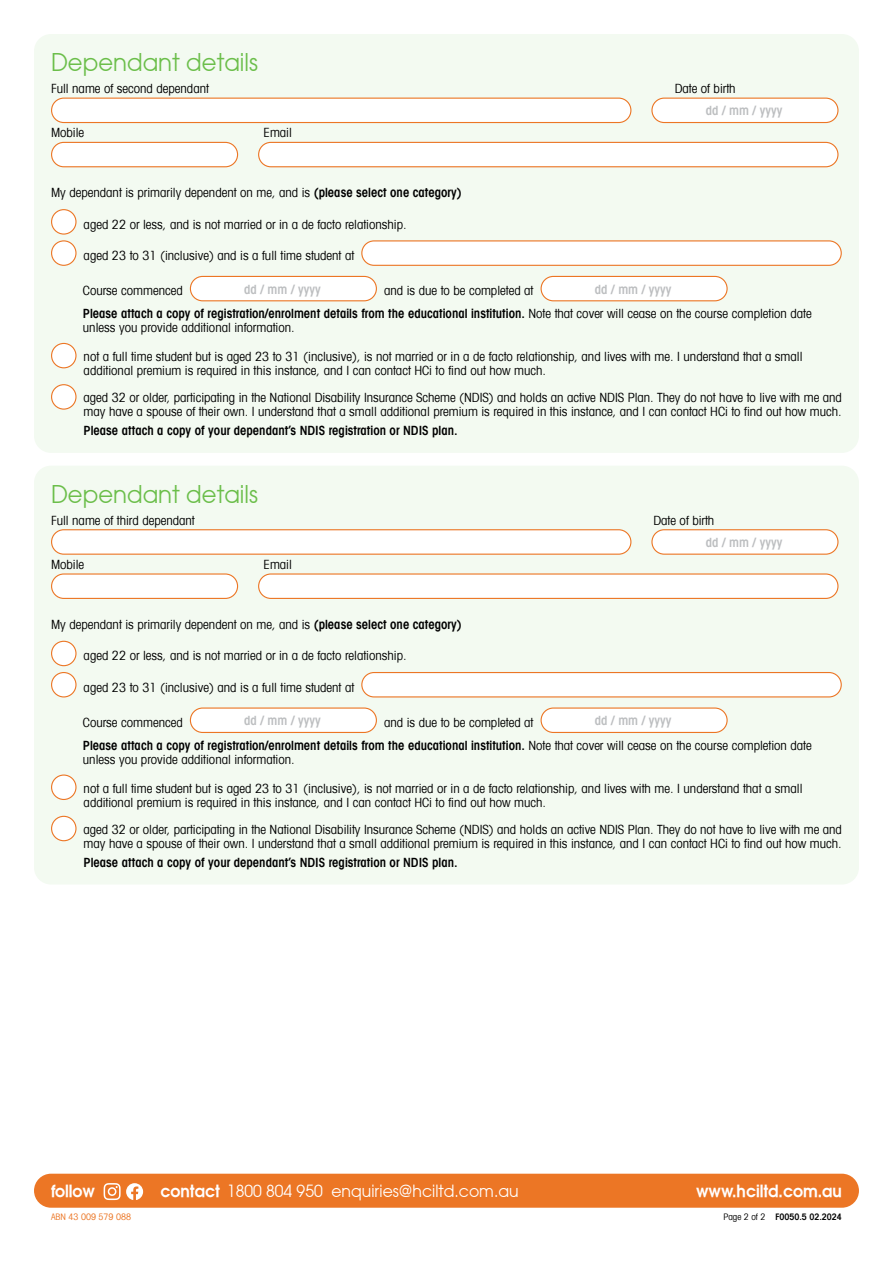
<style>
.page{position:relative;width:893px;height:1263px;background:#fff}
.page>*{position:absolute;margin:0;border:0;box-sizing:border-box;transform-origin:0 0}
.t1{font:24px "Avant Garde";color:#6bbe4a;scale:.95 1}
.t2{font:16.5px "Avant Garde";color:#fff;scale:.95 1}
.t3{font:600 16.5px "Avant Garde";color:#fff;scale:.95 1}
.t4{font:condensed 12.75px/14.2px "Avant Garde";color:#000}
.t5{font:600 condensed 12.75px/24.6px "Avant Garde";color:#000}
.t6{font:600 condensed 12.75px "Avant Garde";color:#bcbec0}
.t7{font:condensed 9px "Avant Garde";color:#ec7625}
.t8{font:600 condensed 9px "Avant Garde";color:#000}
.t9{font:condensed 9px "Avant Garde";color:#000}
.s1{font-weight:600}
.s2{color:#bcbec0}
.s3{font-weight:400}
</style>
<div class="page">
<div style="left:34px;top:34px;width:825px;height:419px;background:#f3faf1;border-radius:17px"></div>
<div style="left:52px;top:98px;width:579px;height:25px;background:#fff;border-radius:12px"></div>
<div style="left:51px;top:98px;width:580px;height:25px;border:1px solid #ec7625;border-radius:12px"></div>
<div style="left:652px;top:98px;width:186px;height:25px;background:#fff;border-radius:12px"></div>
<div style="left:651px;top:98px;width:187px;height:25px;border:1px solid #ec7625;border-radius:12px"></div>
<div style="left:52px;top:142px;width:186px;height:25px;background:#fff;border-radius:12px"></div>
<div style="left:51px;top:142px;width:187px;height:25px;border:1px solid #ec7625;border-radius:12px"></div>
<div style="left:259px;top:142px;width:579px;height:25px;background:#fff;border-radius:12px"></div>
<div style="left:258px;top:142px;width:580px;height:25px;border:1px solid #ec7625;border-radius:12px"></div>
<div style="left:52px;top:210px;width:24px;height:24px;background:#fff;border-radius:50%"></div>
<div style="left:51px;top:209px;width:26px;height:26px;border:1px solid #ec7625;border-radius:50%"></div>
<div style="left:52px;top:241px;width:24px;height:24px;background:#fff;border-radius:50%"></div>
<div style="left:51px;top:240px;width:26px;height:26px;border:1px solid #ec7625;border-radius:50%"></div>
<div style="left:362px;top:241px;width:479px;height:24px;background:#fff;border-radius:12px"></div>
<div style="left:361px;top:240px;width:481px;height:26px;border:1px solid #ec7625;border-radius:12px"></div>
<div style="left:190px;top:276px;width:186px;height:25px;background:#fff;border-radius:12px"></div>
<div style="left:190px;top:276px;width:187px;height:25px;border:1px solid #ec7625;border-radius:12px"></div>
<div style="left:541px;top:276px;width:186px;height:25px;background:#fff;border-radius:12px"></div>
<div style="left:541px;top:276px;width:187px;height:25px;border:1px solid #ec7625;border-radius:12px"></div>
<div style="left:52px;top:343px;width:24px;height:25px;background:#fff;border-radius:50%"></div>
<div style="left:51px;top:343px;width:26px;height:25px;border:1px solid #ec7625;border-radius:50%"></div>
<div style="left:52px;top:385px;width:24px;height:24px;background:#fff;border-radius:50%"></div>
<div style="left:51px;top:384px;width:26px;height:26px;border:1px solid #ec7625;border-radius:50%"></div>
<div style="left:34px;top:466px;width:825px;height:418px;background:#f3faf1;border-radius:17px"></div>
<div style="left:52px;top:530px;width:579px;height:24px;background:#fff;border-radius:12px"></div>
<div style="left:51px;top:529px;width:580px;height:26px;border:1px solid #ec7625;border-radius:12px"></div>
<div style="left:652px;top:530px;width:186px;height:24px;background:#fff;border-radius:12px"></div>
<div style="left:651px;top:529px;width:187px;height:26px;border:1px solid #ec7625;border-radius:12px"></div>
<div style="left:52px;top:574px;width:186px;height:24px;background:#fff;border-radius:12px"></div>
<div style="left:51px;top:573px;width:187px;height:26px;border:1px solid #ec7625;border-radius:12px"></div>
<div style="left:259px;top:574px;width:579px;height:24px;background:#fff;border-radius:12px"></div>
<div style="left:258px;top:573px;width:580px;height:26px;border:1px solid #ec7625;border-radius:12px"></div>
<div style="left:52px;top:641px;width:24px;height:25px;background:#fff;border-radius:50%"></div>
<div style="left:51px;top:641px;width:26px;height:25px;border:1px solid #ec7625;border-radius:50%"></div>
<div style="left:52px;top:672px;width:24px;height:25px;background:#fff;border-radius:50%"></div>
<div style="left:51px;top:672px;width:26px;height:25px;border:1px solid #ec7625;border-radius:50%"></div>
<div style="left:362px;top:672px;width:479px;height:25px;background:#fff;border-radius:12px"></div>
<div style="left:361px;top:672px;width:481px;height:25px;border:1px solid #ec7625;border-radius:12px"></div>
<div style="left:190px;top:708px;width:186px;height:24px;background:#fff;border-radius:12px"></div>
<div style="left:190px;top:707px;width:187px;height:26px;border:1px solid #ec7625;border-radius:12px"></div>
<div style="left:541px;top:708px;width:186px;height:24px;background:#fff;border-radius:12px"></div>
<div style="left:541px;top:707px;width:187px;height:26px;border:1px solid #ec7625;border-radius:12px"></div>
<div style="left:52px;top:775px;width:24px;height:24px;background:#fff;border-radius:50%"></div>
<div style="left:51px;top:774px;width:26px;height:26px;border:1px solid #ec7625;border-radius:50%"></div>
<div style="left:52px;top:816px;width:24px;height:25px;background:#fff;border-radius:50%"></div>
<div style="left:51px;top:816px;width:26px;height:25px;border:1px solid #ec7625;border-radius:50%"></div>
<div style="left:34px;top:1174px;width:825px;height:34px;background:#ec7625;border-radius:17px"></div>
<svg style="left:104px;top:1183px;width:39px;height:17px"></svg>
<h1 class="t1" style="left:51px;top:48px;width:219px">Dependant details</h1>
<p class="t4" style="left:51px;top:81px;width:159px">Full name of second dependant</p>
<p class="t4" style="left:675px;top:81px;width:62px">Date of birth</p>
<p class="t6" style="left:706px;top:103px;width:78px">dd / mm / yyyy</p>
<p class="t4" style="left:51px;top:125px;width:35px">Mobile</p>
<p class="t4" style="left:264px;top:125px;width:30px">Email</p>
<p class="t4" style="left:51px;top:185px;width:412px">My dependant is primarily dependent on me, and is <span class="s1">(please select one category)</span></p>
<p class="t4" style="left:84px;top:217px;width:324px">aged 22 or less, and is not married or in a de facto relationship.</p>
<p class="t4" style="left:84px;top:248px;width:272px">aged 23 to 31 (inclusive) and is a full time student at</p>
<p class="t4" style="left:83px;top:283px;width:101px">Course commenced</p>
<p class="t6" style="left:244px;top:281px;width:78px">dd / mm / yyyy</p>
<p class="t4" style="left:384px;top:283px;width:151px">and is due to be completed at</p>
<p class="t5" style="left:83px;top:276px;width:730px;text-indent:512px"><span class="s2">dd / mm / yyyy<br></span>Please attach a copy of registration/enrolment details from the educational institution. <span class="s3">Note that cover will cease on the course completion date</span></p>
<p class="t4" style="left:83px;top:320px;width:213px">unless you provide additional information.</p>
<p class="t4" style="left:84px;top:349px;width:720px">not a full time student but is aged 23 to 31 (inclusive), is not married or in a de facto relationship, and lives with me. I understand that a small additional premium is required in this instance, and I can contact HCi to find out how much.</p>
<p class="t4" style="left:84px;top:390px;width:760px">aged 32 or older, participating in the National Disability Insurance Scheme (NDIS) and holds an active NDIS Plan. They do not have to live with me and may have a spouse of their own. I understand that a small additional premium is required in this instance, and I can contact HCi to find out how much.</p>
<p class="t5" style="left:84px;top:418px;width:375px">Please attach a copy of your dependant’s NDIS registration or NDIS plan.</p>
<h1 class="t1" style="left:51px;top:480px;width:219px">Dependant details</h1>
<p class="t4" style="left:51px;top:513px;width:145px">Full name of third dependant</p>
<p class="t4" style="left:653px;top:513px;width:62px">Date of birth</p>
<p class="t6" style="left:706px;top:534px;width:78px">dd / mm / yyyy</p>
<p class="t4" style="left:51px;top:557px;width:35px">Mobile</p>
<p class="t4" style="left:264px;top:557px;width:30px">Email</p>
<p class="t4" style="left:51px;top:617px;width:412px">My dependant is primarily dependent on me, and is <span class="s1">(please select one category)</span></p>
<p class="t4" style="left:84px;top:648px;width:324px">aged 22 or less, and is not married or in a de facto relationship.</p>
<p class="t4" style="left:84px;top:679px;width:272px">aged 23 to 31 (inclusive) and is a full time student at</p>
<p class="t4" style="left:83px;top:715px;width:101px">Course commenced</p>
<p class="t6" style="left:244px;top:713px;width:78px">dd / mm / yyyy</p>
<p class="t4" style="left:384px;top:715px;width:151px">and is due to be completed at</p>
<p class="t5" style="left:83px;top:708px;width:730px;text-indent:512px"><span class="s2">dd / mm / yyyy<br></span>Please attach a copy of registration/enrolment details from the educational institution. <span class="s3">Note that cover will cease on the course completion date</span></p>
<p class="t4" style="left:83px;top:752px;width:213px">unless you provide additional information.</p>
<p class="t4" style="left:84px;top:780px;width:720px">not a full time student but is aged 23 to 31 (inclusive), is not married or in a de facto relationship, and lives with me. I understand that a small additional premium is required in this instance, and I can contact HCi to find out how much.</p>
<p class="t4" style="left:84px;top:822px;width:760px">aged 32 or older, participating in the National Disability Insurance Scheme (NDIS) and holds an active NDIS Plan. They do not have to live with me and may have a spouse of their own. I understand that a small additional premium is required in this instance, and I can contact HCi to find out how much.</p>
<p class="t5" style="left:84px;top:850px;width:375px">Please attach a copy of your dependant’s NDIS registration or NDIS plan.</p>
<p class="t3" style="left:51px;top:1180px;width:48px">follow</p>
<p class="t2" style="left:160px;top:1181px;width:378px"><span class="s1">contact</span> 1800 804 950 enquiries@hciltd.com.au</p>
<p class="t3" style="left:696px;top:1180px;width:155px">www.hciltd.com.au</p>
<p class="t7" style="left:51px;top:1212px;width:82px">ABN 43 009 579 088</p>
<p class="t9" style="left:723px;top:1212px;width:44px">Page 2 of 2</p>
<p class="t8" style="left:775px;top:1212px;width:68px">F0050.5 02.2024</p>
</div>
